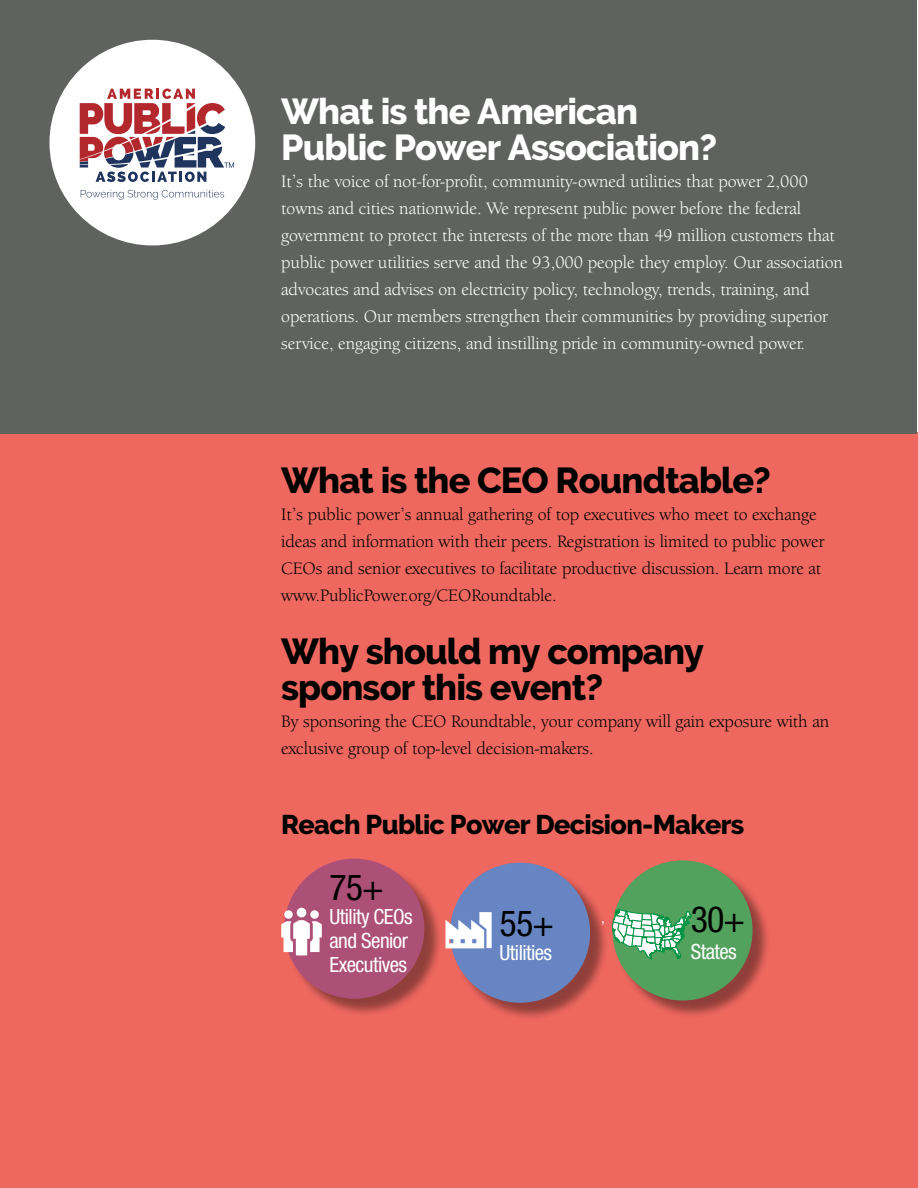
<style>
.page{position:relative;width:918px;height:1188px;background:#fff}
.page>*{position:absolute;margin:0;border:0;box-sizing:border-box;transform-origin:0 0}
.t1{font:800 36px/36px "Raleway";letter-spacing:-.025em;color:#000}
.t2{font:800 36px/36px "Raleway";letter-spacing:-.025em;color:#fff}
.t3{font:condensed 36px "Helvetica Neue";color:#000}
.t4{font:800 27px "Raleway";letter-spacing:-.025em;color:#000}
.t5{font:condensed 21px/24px "Helvetica Neue";letter-spacing:-.025em;color:#fff}
.t6{font:18px/27px "Berkeley Oldstyle IT Cby BT";color:#fff}
.t7{font:18px/27px "Berkeley Oldstyle IT Cby BT";color:#000}
</style>
<div class="page">
<div style="left:0;top:433px;width:918px;height:755px;background:#ef6860"></div>
<div style="left:0;top:0;width:917px;height:433px;background:#5f625f"></div>
<div style="left:50px;top:40px;width:205px;height:205px;background:#fff;border-radius:50%"></div>
<svg style="left:81px;top:190px;width:143px;height:10px"></svg>
<svg style="left:80px;top:89px;width:154px;height:93px"></svg>
<div style="left:287px;top:861px;width:156px;height:156px;background:#000;opacity:.4"></div>
<div style="left:284px;top:859px;width:140px;height:140px;background:#ad5078;border-radius:50%"></div>
<svg style="left:281px;top:908px;width:41px;height:47px"></svg>
<div style="left:452px;top:865px;width:157px;height:157px;background:#000;opacity:.4"></div>
<div style="left:450px;top:863px;width:140px;height:140px;background:#6785c3;border-radius:50%"></div>
<svg style="left:446px;top:912px;width:46px;height:36px"></svg>
<div style="left:615px;top:863px;width:156px;height:156px;background:#000;opacity:.4"></div>
<div style="left:612px;top:860px;width:141px;height:140px;background:#52a25e;border-radius:50%"></div>
<svg style="left:612px;top:899px;width:80px;height:104px"></svg>
<h1 class="t2" style="left:281px;top:93px;width:437px">What is the American<br>Public Power Association?</h1>
<p class="t6" style="left:281px;top:167px;width:563px">It’s the voice of not-for-profit, community-owned utilities that power 2,000 towns and cities nationwide. We represent public power before the federal government to protect the interests of the more than 49 million customers that public power utilities serve and the 93,000 people they employ. Our association advocates and advises on electricity policy, technology, trends, training, and operations. Our members strengthen their communities by providing superior service, engaging citizens, and instilling pride in community-owned power.</p>
<h1 class="t1" style="left:281px;top:462px;width:491px">What is the CEO Roundtable?</h1>
<p class="t7" style="left:281px;top:500px;width:545px">It’s public power’s annual gathering of top executives who meet to exchange ideas and information with their peers. Registration is limited to public power CEOs and senior executives to facilitate productive discussion. Learn more at www.PublicPower.org/CEORoundtable.</p>
<h1 class="t1" style="left:281px;top:633px;width:424px">Why should my company sponsor this event?</h1>
<p class="t7" style="left:281px;top:707px;width:549px">By sponsoring the CEO Roundtable, your company will gain exposure with an exclusive group of top-level decision-makers.</p>
<h2 class="t4" style="left:281px;top:809px;width:465px">Reach Public Power Decision-Makers</h2>
<h1 class="t3" style="left:330px;top:866px;width:56px">75+</h1>
<p class="t5" style="left:330px;top:904px;width:85px">Utility CEOs and Senior<br>Executives</p>
<h1 class="t3" style="left:500px;top:902px;width:56px">55+</h1>
<p class="t5" style="left:500px;top:940px;width:54px">Utilities</p>
<h1 class="t3" style="left:691px;top:898px;width:56px">30+</h1>
<p class="t5" style="left:691px;top:939px;width:47px">States</p>
</div>
